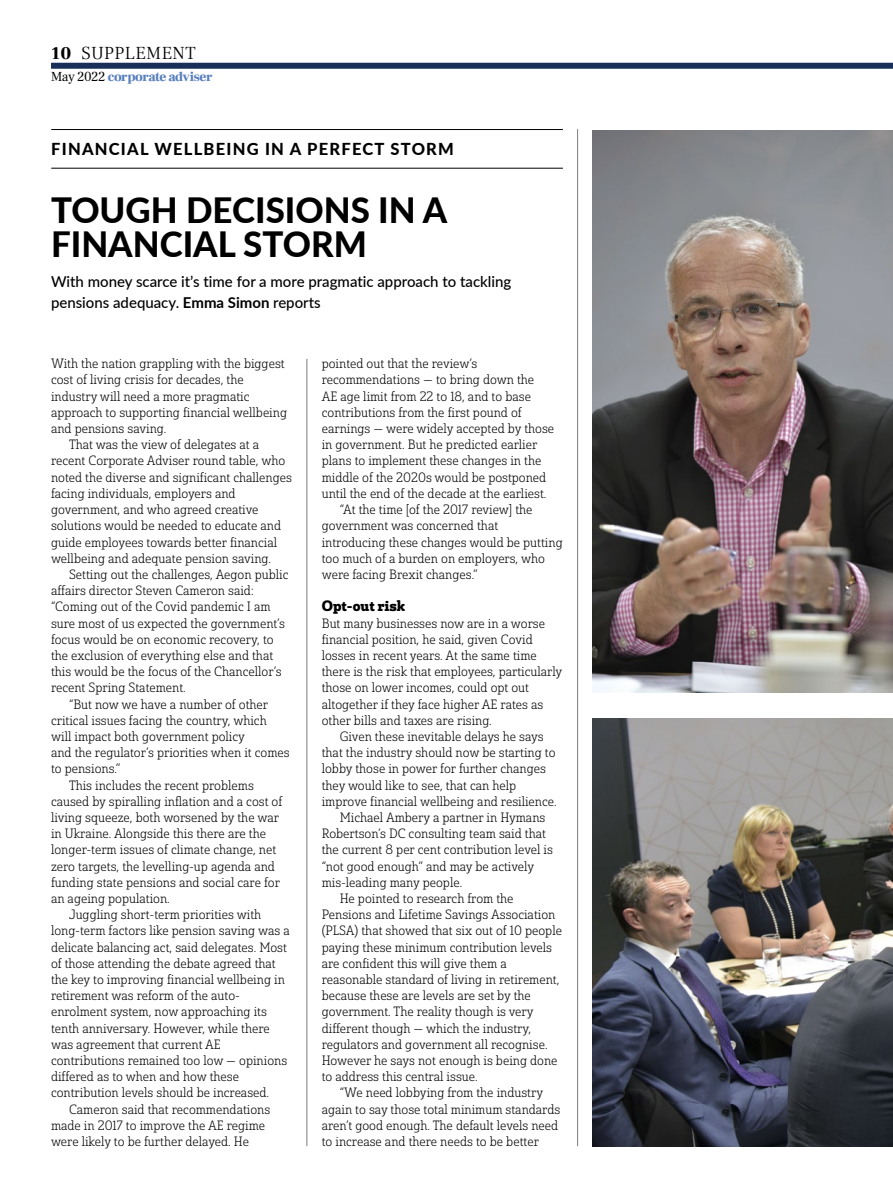
<style>
.page{position:relative;width:893px;height:1191px;background:#fff}
.page>*{position:absolute;margin:0;border:0;box-sizing:border-box;transform-origin:0 0}
.t1{font:800 34.8px/33.8px "Lato";color:#000}
.t2{font:300 18px "Frank Ruhl Libre";letter-spacing:.025em;color:#000}
.t3{font:800 16.5px "Lato";letter-spacing:.075em;color:#000}
.t4{font:500 15px/21px "Lato";color:#000}
.t5{font:14.7px "Solitas Slab Nor Bol";color:#000}
.t6{font:900 13.5px "Frank Ruhl Libre";letter-spacing:-.03em;color:#597fbe}
.t7{font:13.2px/16.2px "Solitas Slab Nor Lig";color:#000}
.s1{font-weight:900}
.s2{font-weight:400;color:#000}
.s3{font-weight:700}
</style>
<div class="page">
<hr style="left:577px;top:129px;width:1px;height:1017px;background:#7b7b7a">
<hr style="left:307px;top:359px;width:1px;height:787px;background:#7b7b7a">
<div style="left:51px;top:63px;width:842px;height:6px;background:#192e59"></div>
<hr style="left:51px;top:129px;width:512px;height:1px;background:#000">
<hr style="left:51px;top:168px;width:512px;height:1px;background:#000">
<img style="left:592px;top:718px;width:301px;height:428px">
<img style="left:592px;top:130px;width:301px;height:562px">
<h2 class="t2" style="left:51px;top:42px;width:146px"><span class="s1">10</span> SUPPLEMENT</h2>
<p class="t6" style="left:51px;top:69px;width:163px"><span class="s2">May 2022</span> corporate adviser</p>
<p class="t3" style="left:51px;top:137px;width:404px">FINANCIAL WELLBEING IN A PERFECT STORM</p>
<h1 class="t1" style="left:51px;top:192px;width:398px">TOUGH DECISIONS IN A<br>FINANCIAL STORM</h1>
<p class="t4" style="left:51px;top:271px;width:462px">With money scarce it’s time for a more pragmatic approach to tackling pensions adequacy. <span class="s3">Emma Simon</span> reports</p>
<p class="t7" style="left:51px;top:356px;width:235px">With the nation grappling with the biggest</p>
<p class="t7" style="left:51px;top:372px;width:194px">cost of living crisis for decades, the</p>
<p class="t7" style="left:51px;top:388px;width:200px">industry will need a more pragmatic</p>
<p class="t7" style="left:51px;top:404px;width:238px">approach to supporting financial wellbeing</p>
<p class="t7" style="left:51px;top:421px;width:117px">and pensions saving.</p>
<p class="t7" style="left:69px;top:437px;width:192px">That was the view of delegates at a</p>
<p class="t7" style="left:51px;top:453px;width:236px">recent Corporate Adviser round table, who</p>
<p class="t7" style="left:51px;top:469px;width:242px">noted the diverse and significant challenges</p>
<p class="t7" style="left:51px;top:485px;width:186px">facing individuals, employers and</p>
<p class="t7" style="left:51px;top:502px;width:209px">government, and who agreed creative</p>
<p class="t7" style="left:51px;top:518px;width:232px">solutions would be needed to educate and</p>
<p class="t7" style="left:51px;top:534px;width:228px">guide employees towards better financial</p>
<p class="t7" style="left:51px;top:550px;width:221px">wellbeing and adequate pension saving.</p>
<p class="t7" style="left:69px;top:566px;width:221px">Setting out the challenges, Aegon public</p>
<p class="t7" style="left:51px;top:583px;width:204px">affairs director Steven Cameron said:</p>
<p class="t7" style="left:51px;top:599px;width:221px">“Coming out of the Covid pandemic I am</p>
<p class="t7" style="left:51px;top:615px;width:235px">sure most of us expected the government’s</p>
<p class="t7" style="left:51px;top:631px;width:224px">focus would be on economic recovery, to</p>
<p class="t7" style="left:51px;top:647px;width:224px">the exclusion of everything else and that</p>
<p class="t7" style="left:51px;top:663px;width:232px">this would be the focus of the Chancellor’s</p>
<p class="t7" style="left:51px;top:680px;width:136px">recent Spring Statement.</p>
<p class="t7" style="left:69px;top:696px;width:201px">“But now we have a number of other</p>
<p class="t7" style="left:51px;top:712px;width:217px">critical issues facing the country, which</p>
<p class="t7" style="left:51px;top:728px;width:196px">will impact both government policy</p>
<p class="t7" style="left:51px;top:744px;width:240px">and the regulator’s priorities when it comes</p>
<p class="t7" style="left:51px;top:761px;width:71px">to pensions.”</p>
<p class="t7" style="left:69px;top:777px;width:186px">This includes the recent problems</p>
<p class="t7" style="left:51px;top:793px;width:233px">caused by spiralling inflation and a cost of</p>
<p class="t7" style="left:51px;top:809px;width:230px">living squeeze, both worsened by the war</p>
<p class="t7" style="left:51px;top:825px;width:217px">in Ukraine. Alongside this there are the</p>
<p class="t7" style="left:51px;top:842px;width:227px">longer-term issues of climate change, net</p>
<p class="t7" style="left:51px;top:858px;width:225px">zero targets, the levelling-up agenda and</p>
<p class="t7" style="left:51px;top:874px;width:230px">funding state pensions and social care for</p>
<p class="t7" style="left:51px;top:890px;width:120px">an ageing population.</p>
<p class="t7" style="left:69px;top:906px;width:194px">Juggling short-term priorities with</p>
<p class="t7" style="left:51px;top:923px;width:240px">long-term factors like pension saving was a</p>
<p class="t7" style="left:51px;top:939px;width:237px">delicate balancing act, said delegates. Most</p>
<p class="t7" style="left:51px;top:955px;width:226px">of those attending the debate agreed that</p>
<p class="t7" style="left:51px;top:971px;width:235px">the key to improving financial wellbeing in</p>
<p class="t7" style="left:51px;top:987px;width:191px">retirement was reform of the auto-</p>
<p class="t7" style="left:51px;top:1004px;width:217px">enrolment system, now approaching its</p>
<p class="t7" style="left:51px;top:1020px;width:220px">tenth anniversary. However, while there</p>
<p class="t7" style="left:51px;top:1036px;width:171px">was agreement that current AE</p>
<p class="t7" style="left:51px;top:1052px;width:238px">contributions remained too low — opinions</p>
<p class="t7" style="left:51px;top:1068px;width:189px">differed as to when and how these</p>
<p class="t7" style="left:51px;top:1085px;width:220px">contribution levels should be increased.</p>
<p class="t7" style="left:69px;top:1101px;width:203px">Cameron said that recommendations</p>
<p class="t7" style="left:51px;top:1117px;width:216px">made in 2017 to improve the AE regime</p>
<p class="t7" style="left:51px;top:1133px;width:200px">were likely to be further delayed. He</p>
<p class="t7" style="left:322px;top:356px;width:157px">pointed out that the review’s</p>
<p class="t7" style="left:322px;top:372px;width:214px">recommendations — to bring down the</p>
<p class="t7" style="left:322px;top:388px;width:211px">AE age limit from 22 to 18, and to base</p>
<p class="t7" style="left:322px;top:404px;width:201px">contributions from the first pound of</p>
<p class="t7" style="left:322px;top:421px;width:234px">earnings — were widely accepted by those</p>
<p class="t7" style="left:322px;top:437px;width:217px">in government. But he predicted earlier</p>
<p class="t7" style="left:322px;top:453px;width:221px">plans to implement these changes in the</p>
<p class="t7" style="left:322px;top:469px;width:226px">middle of the 2020s would be postponed</p>
<p class="t7" style="left:322px;top:485px;width:226px">until the end of the decade at the earliest.</p>
<p class="t7" style="left:340px;top:502px;width:194px">“At the time [of the 2017 review] the</p>
<p class="t7" style="left:322px;top:518px;width:178px">government was concerned that</p>
<p class="t7" style="left:322px;top:534px;width:242px">introducing these changes would be putting</p>
<p class="t7" style="left:322px;top:550px;width:225px">too much of a burden on employers, who</p>
<p class="t7" style="left:322px;top:566px;width:157px">were facing Brexit changes.”</p>
<p class="t5" style="left:322px;top:596px;width:85px">Opt-out risk</p>
<p class="t7" style="left:322px;top:615px;width:242px">But many businesses now are in a worse financial position, he said, given Covid losses in recent years. At the same time there is the risk that employees, particularly those on lower incomes, could opt out altogether if they face higher AE rates as other bills and taxes are rising.</p>
<p class="t7" style="left:340px;top:728px;width:205px">Given these inevitable delays he says</p>
<p class="t7" style="left:322px;top:745px;width:235px">that the industry should now be starting to</p>
<p class="t7" style="left:322px;top:761px;width:226px">lobby those in power for further changes</p>
<p class="t7" style="left:322px;top:777px;width:196px">they would like to see, that can help</p>
<p class="t7" style="left:322px;top:793px;width:237px">improve financial wellbeing and resilience.</p>
<p class="t7" style="left:340px;top:809px;width:207px">Michael Ambery a partner in Hymans</p>
<p class="t7" style="left:322px;top:826px;width:226px">Robertson’s DC consulting team said that</p>
<p class="t7" style="left:322px;top:842px;width:233px">the current 8 per cent contribution level is</p>
<p class="t7" style="left:322px;top:858px;width:214px">“not good enough” and may be actively</p>
<p class="t7" style="left:322px;top:874px;width:142px">mis-leading many people.</p>
<p class="t7" style="left:340px;top:890px;width:175px">He pointed to research from the</p>
<p class="t7" style="left:322px;top:906px;width:235px">Pensions and Lifetime Savings Association</p>
<p class="t7" style="left:322px;top:923px;width:242px">(PLSA) that showed that six out of 10 people</p>
<p class="t7" style="left:322px;top:939px;width:232px">paying these minimum contribution levels</p>
<p class="t7" style="left:322px;top:955px;width:186px">are confident this will give them a</p>
<p class="t7" style="left:322px;top:971px;width:239px">reasonable standard of living in retirement,</p>
<p class="t7" style="left:322px;top:987px;width:211px">because these are levels are set by the</p>
<p class="t7" style="left:322px;top:1004px;width:213px">government. The reality though is very</p>
<p class="t7" style="left:322px;top:1020px;width:211px">different though — which the industry,</p>
<p class="t7" style="left:322px;top:1036px;width:227px">regulators and government all recognise.</p>
<p class="t7" style="left:322px;top:1052px;width:237px">However he says not enough is being done</p>
<p class="t7" style="left:322px;top:1068px;width:157px">to address this central issue.</p>
<p class="t7" style="left:340px;top:1085px;width:205px">“We need lobbying from the industry</p>
<p class="t7" style="left:322px;top:1101px;width:240px">again to say those total minimum standards</p>
<p class="t7" style="left:322px;top:1117px;width:238px">aren’t good enough. The default levels need</p>
<p class="t7" style="left:322px;top:1133px;width:219px">to increase and there needs to be better</p>
</div>
